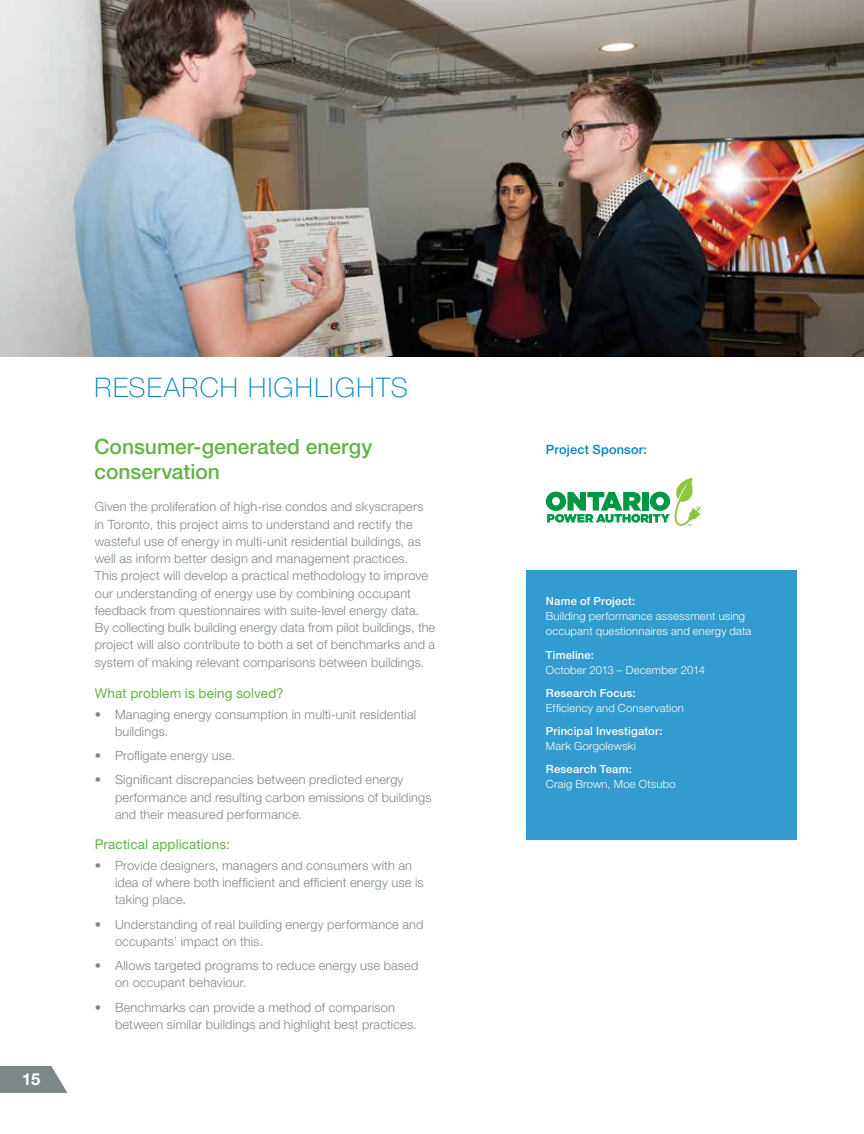
<style>
.page{position:relative;width:864px;height:1134px;background:#fff}
.page>*{position:absolute;margin:0;border:0;box-sizing:border-box;transform-origin:0 0}
.t1{font:100 27px "Helvetica Neue LT Std";letter-spacing:.05em;color:#0082c3}
.t2{font:500 21px/25.5px "Helvetica Neue LT Std";color:#64b246}
.t3{font:700 16.5px "Helvetica Neue LT Std";color:#fff}
.t4{font:13.5px "Helvetica Neue LT Std";letter-spacing:.01em;color:#64b246}
.t5{font:300 12.75px/17.2px "Helvetica Neue LT Std";letter-spacing:.01em;color:#7d8787}
.t6{font:500 12.75px "Helvetica Neue LT Std";letter-spacing:.015em;color:#0082c3}
.t7{font:300 11.25px/15px "Helvetica Neue LT Std";letter-spacing:.015em;color:#fff}
.t8{font:500 11.25px "Helvetica Neue LT Std";letter-spacing:.02em;color:#fff}
</style>
<div class="page">
<svg style="left:0;top:1066px;width:68px;height:27px;background:#8d9696"></svg>
<img style="left:0;top:0;width:864px;height:357px">
<svg style="left:546px;top:478px;width:156px;height:48px"></svg>
<div style="left:526px;top:570px;width:270px;height:270px;background:#339bcf"></div>
<p class="t3" style="left:22px;top:1069px;width:20px">15</p>
<h1 class="t1" style="left:95px;top:372px;width:18px">RESEA</h1>
<h1 class="t1" style="left:182px;top:372px;width:212px">RCH HIGHLIGHTS</h1>
<h2 class="t2" style="left:94px;top:433px;width:279px">Consumer-generated energy conservation</h2>
<p class="t5" style="left:95px;top:498px;width:342px">Given the proliferation of high-rise condos and skyscrapers in Toronto, this project aims to understand and rectify the wasteful use of energy in multi-unit residential buildings, as well as inform better design and management practices.<br>This project will develop a practical methodology to improve our understanding of energy use by combining occupant feedback from questionnaires with suite-level energy data.<br>By collecting bulk building energy data from pilot buildings, the project will also contribute to both a set of benchmarks and a system of making relevant comparisons between buildings.</p>
<p class="t4" style="left:95px;top:685px;width:190px">What problem is being solved?</p>
<p class="t5" style="left:115px;top:705px;width:303px;text-indent:-20px">• Managing energy consumption in multi-unit residential buildings.</p>
<p class="t5" style="left:95px;top:747px;width:142px">• Profligate energy use.</p>
<p class="t5" style="left:115px;top:771px;width:318px;text-indent:-20px">• Significant discrepancies between predicted energy performance and resulting carbon emissions of buildings and their measured performance.</p>
<p class="t4" style="left:95px;top:836px;width:137px">Practical applications:</p>
<p class="t5" style="left:115px;top:856px;width:310px;text-indent:-20px">• Provide designers, managers and consumers with an idea of where both inefficient and efficient energy use is taking place.</p>
<p class="t5" style="left:115px;top:915px;width:310px;text-indent:-20px">• Understanding of real building energy performance and occupants’ impact on this.</p>
<p class="t5" style="left:115px;top:957px;width:305px;text-indent:-20px">• Allows targeted programs to reduce energy use based on occupant behaviour.</p>
<p class="t5" style="left:115px;top:998px;width:303px;text-indent:-20px">• Benchmarks can provide a method of comparison between similar buildings and highlight best practices.</p>
<p class="t6" style="left:546px;top:442px;width:103px">Project Sponsor:</p>
<p class="t8" style="left:546px;top:595px;width:91px">Name of Project:</p>
<p class="t7" style="left:546px;top:609px;width:207px">Building performance assessment using occupant questionnaires and energy data</p>
<p class="t8" style="left:546px;top:648px;width:50px">Timeline:</p>
<p class="t7" style="left:546px;top:662px;width:161px">October 2013 – December 2014</p>
<p class="t8" style="left:546px;top:686px;width:91px">Research Focus:</p>
<p class="t7" style="left:546px;top:700px;width:139px">Efficiency and Conservation</p>
<p class="t8" style="left:546px;top:724px;width:118px">Principal Investigator:</p>
<p class="t7" style="left:546px;top:738px;width:92px">Mark Gorgolewski</p>
<p class="t8" style="left:546px;top:762px;width:87px">Research Team:</p>
<p class="t7" style="left:546px;top:776px;width:131px">Craig Brown, Moe Otsubo</p>
</div>
